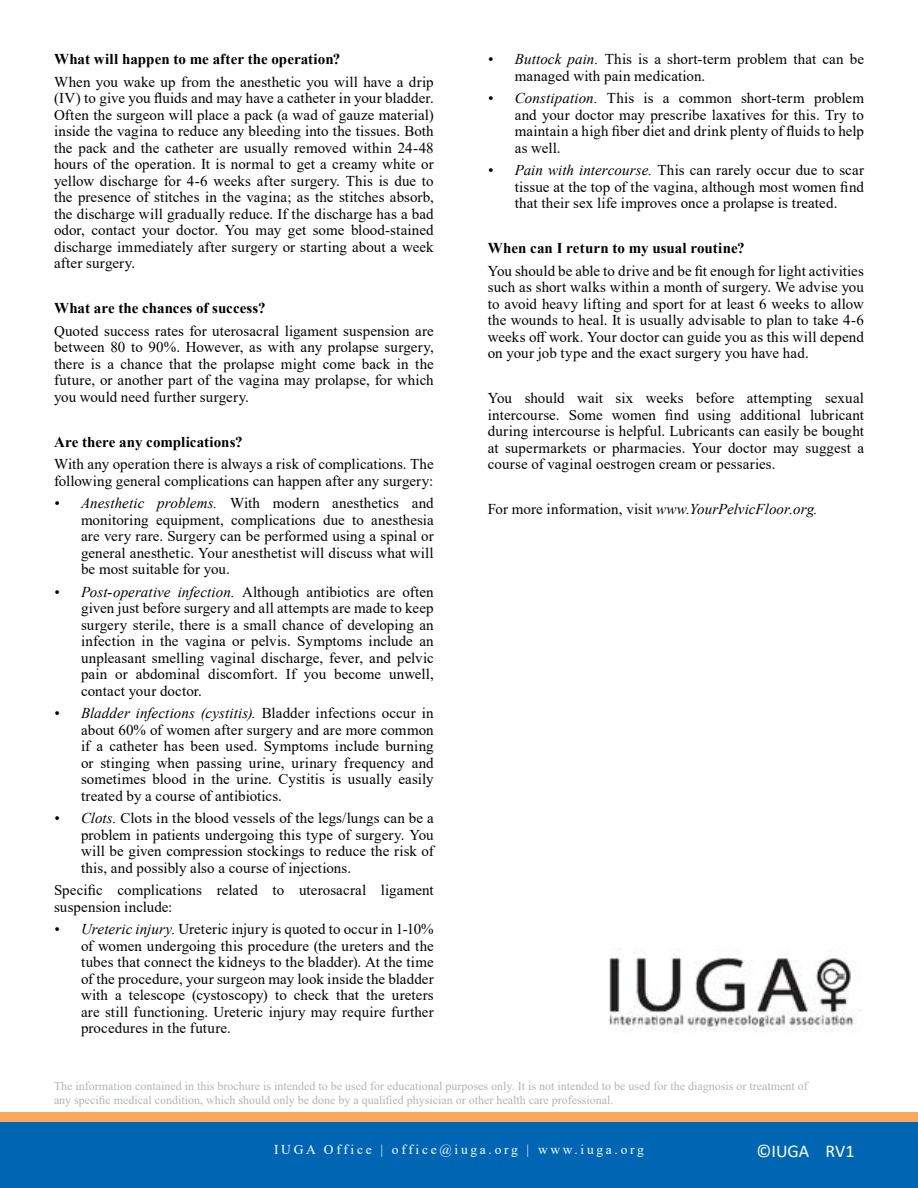
<style>
.page{position:relative;width:918px;height:1188px;background:#fff}
.page>*{position:absolute;margin:0;border:0;box-sizing:border-box;transform-origin:0 0}
.t1{font:18px "Calibri";color:#fff}
.t2{font:15px/16.5px "Times New Roman";letter-spacing:.005em;color:#000;text-align:justify}
.t3{font:700 15px "Times New Roman";letter-spacing:.005em;color:#000}
.t4{font:13.5px "Times New Roman";letter-spacing:.2em;color:#fff}
.t5{font:12px/13.5px "Times New Roman";color:#b1b4b6}
.s1{font-style:italic}
</style>
<div class="page">
<img style="left:609px;top:953px;width:252px;height:79px">
<div style="left:0;top:1120px;width:918px;height:68px;background:#0066b3"></div>
<div style="left:0;top:1112px;width:918px;height:10px;background:#faa85f"></div>
<p class="t3" style="left:54px;top:48px;width:288px">What will happen to me after the operation?</p>
<p class="t2" style="left:54px;top:73px;width:381px">When you wake up from the anesthetic you will have a drip (IV) to give you fluids and may have a catheter in your bladder.<br>Often the surgeon will place a pack (a wad of gauze material) inside the vagina to reduce any bleeding into the tissues. Both the pack and the catheter are usually removed within 24-48 hours of the operation. It is normal to get a creamy white or yellow discharge for 4-6 weeks after surgery. This is due to the presence of stitches in the vagina; as the stitches absorb, the discharge will gradually reduce. If the discharge has a bad odor, contact your doctor. You may get some blood-stained discharge immediately after surgery or starting about a week after surgery.</p>
<p class="t3" style="left:54px;top:297px;width:213px">What are the chances of success?</p>
<p class="t2" style="left:54px;top:322px;width:381px">Quoted success rates for uterosacral ligament suspension are between 80 to 90%. However, as with any prolapse surgery, there is a chance that the prolapse might come back in the future, or another part of the vagina may prolapse, for which you would need further surgery.</p>
<p class="t3" style="left:54px;top:431px;width:190px">Are there any complications?</p>
<p class="t2" style="left:54px;top:455px;width:381px">With any operation there is always a risk of complications. The following general complications can happen after any surgery:</p>
<p class="t2" style="left:81px;top:494px;width:354px;text-indent:-27px"><span class="s1">• Anesthetic problems.</span> With modern anesthetics and monitoring equipment, complications due to anesthesia are very rare. Surgery can be performed using a spinal or general anesthetic. Your anesthetist will discuss what will be most suitable for you.</p>
<p class="t2" style="left:81px;top:583px;width:354px;text-indent:-27px"><span class="s1">• Post-operative infection.</span> Although antibiotics are often given just before surgery and all attempts are made to keep surgery sterile, there is a small chance of developing an infection in the vagina or pelvis. Symptoms include an unpleasant smelling vaginal discharge, fever, and pelvic pain or abdominal discomfort. If you become unwell, contact your doctor.</p>
<p class="t2" style="left:81px;top:704px;width:354px;text-indent:-27px"><span class="s1">• Bladder infections (cystitis).</span> Bladder infections occur in about 60% of women after surgery and are more common if a catheter has been used. Symptoms include burning or stinging when passing urine, urinary frequency and sometimes blood in the urine. Cystitis is usually easily treated by a course of antibiotics.</p>
<p class="t2" style="left:81px;top:809px;width:354px;text-indent:-27px"><span class="s1">• Clots.</span> Clots in the blood vessels of the legs/lungs can be a problem in patients undergoing this type of surgery. You will be given compression stockings to reduce the risk of this, and possibly also a course of injections.</p>
<p class="t2" style="left:54px;top:881px;width:381px">Specific complications related to uterosacral ligament suspension include:</p>
<p class="t2" style="left:81px;top:920px;width:354px;text-indent:-27px"><span class="s1">• Ureteric injury.</span> Ureteric injury is quoted to occur in 1-10% of women undergoing this procedure (the ureters and the tubes that connect the kidneys to the bladder). At the time of the procedure, your surgeon may look inside the bladder with a telescope (cystoscopy) to check that the ureters are still functioning. Ureteric injury may require further procedures in the future.</p>
<p class="t2" style="left:515px;top:51px;width:351px;text-indent:-27px"><span class="s1">• Buttock pain.</span> This is a short-term problem that can be managed with pain medication.</p>
<p class="t2" style="left:515px;top:90px;width:351px;text-indent:-27px"><span class="s1">• Constipation.</span> This is a common short-term problem and your doctor may prescribe laxatives for this. Try to maintain a high fiber diet and drink plenty of fluids to help as well.</p>
<p class="t2" style="left:515px;top:162px;width:351px;text-indent:-27px"><span class="s1">• Pain with intercourse.</span> This can rarely occur due to scar tissue at the top of the vagina, although most women find that their sex life improves once a prolapse is treated.</p>
<p class="t3" style="left:488px;top:238px;width:258px">When can I return to my usual routine?</p>
<p class="t2" style="left:488px;top:262px;width:378px">You should be able to drive and be fit enough for light activities such as short walks within a month of surgery. We advise you to avoid heavy lifting and sport for at least 6 weeks to allow the wounds to heal. It is usually advisable to plan to take 4-6 weeks off work. Your doctor can guide you as this will depend on your job type and the exact surgery you have had.</p>
<p class="t2" style="left:488px;top:390px;width:378px">You should wait six weeks before attempting sexual intercourse. Some women find using additional lubricant during intercourse is helpful. Lubricants can easily be bought at supermarkets or pharmacies. Your doctor may suggest a course of vaginal oestrogen cream or pessaries.</p>
<p class="t2" style="left:488px;top:501px;width:331px">For more information, visit <span class="s1">www.YourPelvicFloor.org.</span></p>
<p class="t5" style="left:54px;top:1079px;width:755px">The information contained in this brochure is intended to be used for educational purposes only. It is not intended to be used for the diagnosis or treatment of any specific medical condition, which should only be done by a qualified physician or other health care professional.</p>
<p class="t4" style="left:274px;top:1140px;width:371px">IUGA Office | office@iuga.org | www.iuga.org</p>
<p class="t1" style="left:756px;top:1138px;width:100px">©IUGA RV1</p>
</div>
